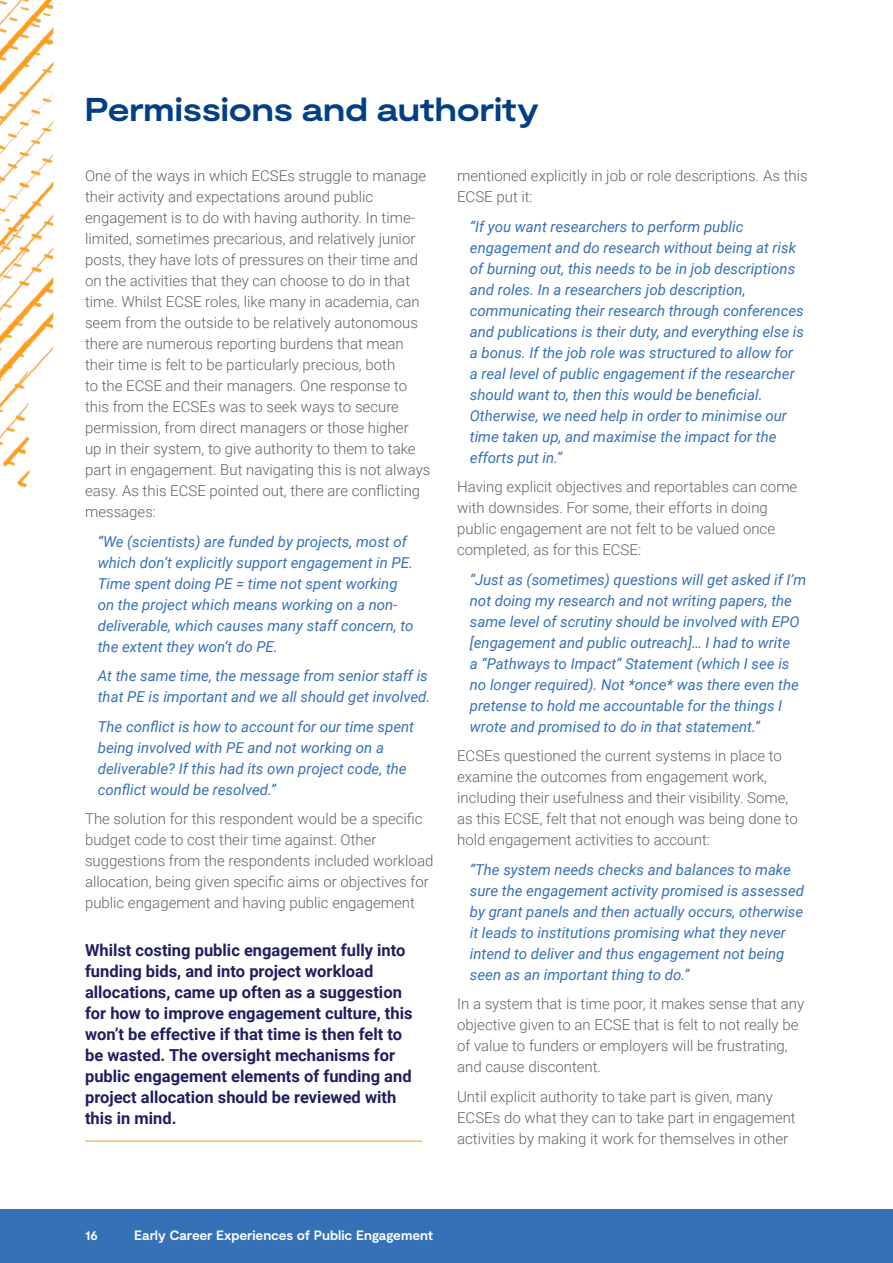
<style>
.page{position:relative;width:893px;height:1263px;background:#fff}
.page>*{position:absolute;margin:0;border:0;box-sizing:border-box;transform-origin:0 0}
.second_main_heading{font:700 expanded 33px "Moderat";letter-spacing:-.005em;color:#033f85}
.pull_out{font:700 16.5px/21px "Roboto";color:#211f5e}
.body_copy{font:300 15px/21px "Roboto";color:#646363}
.body_copy-2{font:italic 15px/21px "Roboto";color:#3671b8}
.t1{font:700 13.5px "Moderat";letter-spacing:-.005em;color:#fdfdfd}
</style>
<div class="page">
<div style="left:0;top:1209px;width:893px;height:54px;background:#3671b8"></div>
<hr style="left:85px;top:1141px;width:337px;height:1px;background:#f59d15">
<img style="left:0;top:0;width:53px;height:488px">
<p class="second_main_heading" style="left:85px;top:91px;width:456px">Permissions and authority</p>
<p class="body_copy" style="left:85px;top:165px;width:347px">One of the ways in which ECSEs struggle to manage their activity and expectations around public engagement is to do with having authority. In time&shy;limited, sometimes precarious, and relatively junior posts, they have lots of pressures on their time and on the activities that they can choose to do in that time. Whilst ECSE roles, like many in academia, can seem from the outside to be relatively autonomous there are numerous reporting burdens that mean their time is felt to be particularly precious, both<br>to the ECSE and their managers. One response to this from the ECSEs was to seek ways to secure permission, from direct managers or those higher<br>up in their system, to give authority to them to take part in engagement. But navigating this is not always easy. As this ECSE pointed out, there are conflicting messages:</p>
<p class="body_copy-2" style="left:98px;top:530px;width:317px">“We (scientists) are funded by projects, most of which don’t explicitly support engagement in PE.<br>Time spent doing PE = time not spent working on the project which means working on a non&shy;deliverable, which causes many staff concern, to the extent they won’t do PE.</p>
<p class="body_copy-2" style="left:98px;top:665px;width:334px">At the same time, the message from senior staff is that PE is important and we all should get involved.</p>
<p class="body_copy-2" style="left:98px;top:715px;width:318px">The conflict is how to account for our time spent being involved with PE and not working on a deliverable? If this had its own project code, the conflict would be resolved.”</p>
<p class="body_copy" style="left:85px;top:808px;width:350px">The solution for this respondent would be a specific budget code to cost their time against. Other suggestions from the respondents included workload allocation, being given specific aims or objectives for public engagement and having public engagement</p>
<p class="pull_out" style="left:85px;top:939px;width:329px">Whilst costing public engagement fully into funding bids, and into project workload allocations, came up often as a suggestion for how to improve engagement culture, this won’t be effective if that time is then felt to be wasted. The oversight mechanisms for public engagement elements of funding and project allocation should be reviewed with this in mind.</p>
<p class="body_copy" style="left:457px;top:165px;width:352px">mentioned explicitly in job or role descriptions. As this<br>ECSE put it:</p>
<p class="body_copy-2" style="left:470px;top:215px;width:336px">“If you want researchers to perform public engagement and do research without being at risk of burning out, this needs to be in job descriptions and roles. In a researchers job description, communicating their research through conferences and publications is their duty, and everything else is a bonus. If the job role was structured to allow for a real level of public engagement if the researcher should want to, then this would be beneficial.<br>Otherwise, we need help in order to minimise our time taken up, and maximise the impact for the efforts put in.”</p>
<p class="body_copy" style="left:457px;top:476px;width:342px">Having explicit objectives and reportables can come with downsides. For some, their efforts in doing public engagement are not felt to be valued once completed, as for this ECSE:</p>
<p class="body_copy-2" style="left:470px;top:568px;width:338px">“Just as (sometimes) questions will get asked if I’m not doing my research and not writing papers, the same level of scrutiny should be involved with EPO [engagement and public outreach]… I had to write<br>a “Pathways to Impact” Statement (which I see is no longer required). Not *once* was there even the pretense to hold me accountable for the things I wrote and promised to do in that statement.”</p>
<p class="body_copy" style="left:457px;top:745px;width:342px">ECSEs questioned the current systems in place to examine the outcomes from engagement work, including their usefulness and their visibility. Some, as this ECSE, felt that not enough was being done to hold engagement activities to account:</p>
<p class="body_copy-2" style="left:470px;top:858px;width:336px">“The system needs checks and balances to make sure the engagement activity promised is assessed by grant panels and then actually occurs, otherwise it leads to institutions promising what they never intend to deliver and thus engagement not being seen as an important thing to do.”</p>
<p class="body_copy" style="left:457px;top:993px;width:349px">In a system that is time poor, it makes sense that any objective given to an ECSE that is felt to not really be of value to funders or employers will be frustrating, and cause discontent.</p>
<p class="body_copy" style="left:457px;top:1085px;width:340px">Until explicit authority to take part is given, many<br>ECSEs do what they can to take part in engagement activities by making it work for themselves in other</p>
<p class="t1" style="left:85px;top:1227px;width:14px">16</p>
<p class="t1" style="left:134px;top:1227px;width:300px">Early Career Experiences of Public Engagement</p>
</div>
